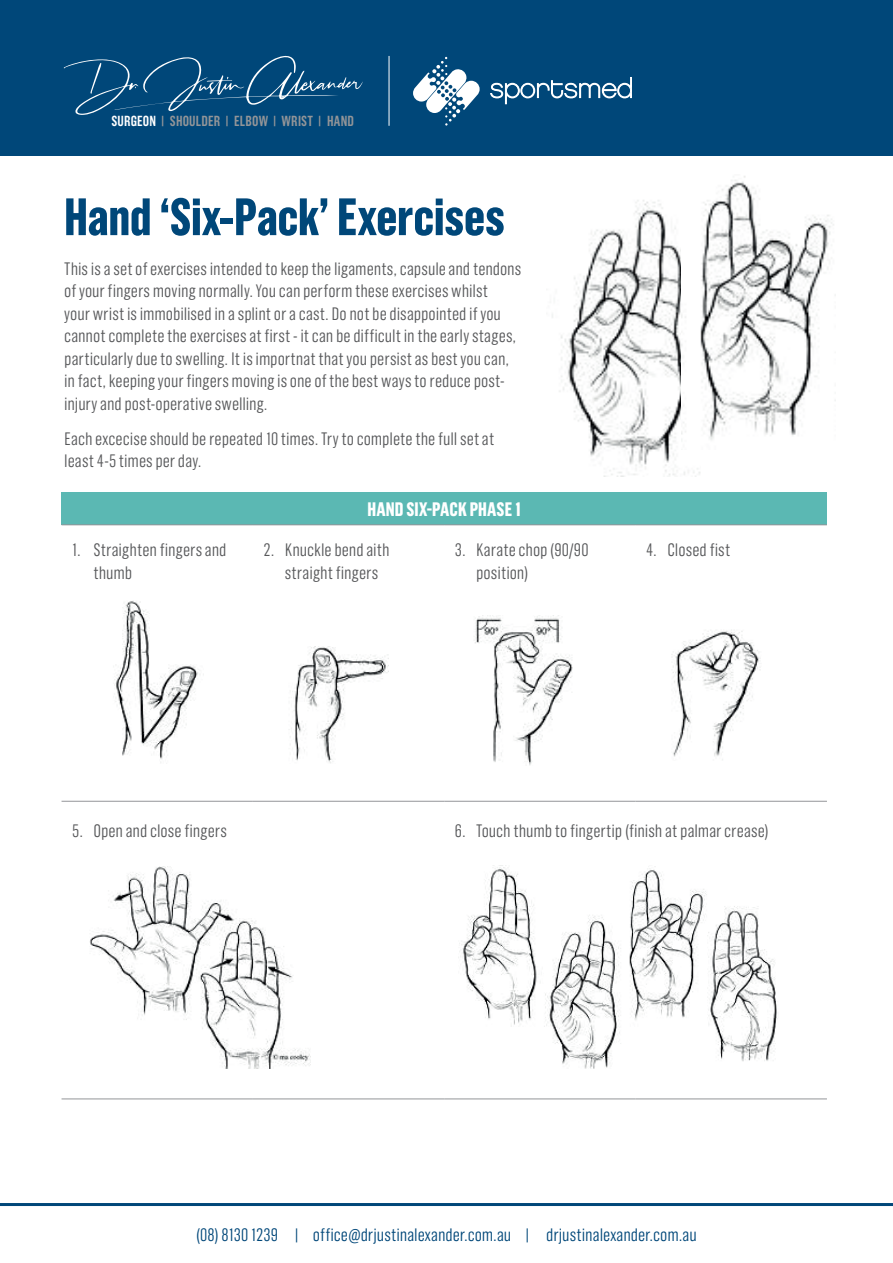
<style>
.page{position:relative;width:893px;height:1263px;background:#fff}
.page>*{position:absolute;margin:0;border:0;box-sizing:border-box;transform-origin:0 0}
.t1{font:700 52.5px "Grotzec Cond";letter-spacing:-.005em;color:#004779}
.Table_of_Content{font:700 19.5px "Grotzec Cond";color:#fff}
.Body_Text{font:300 18px/22.5px "Grotzec Cond";color:#57585a}
.t2{font:300 18px "Grotzec Cond";color:#004779}
.t3{font:600 14.55px "Grotzec Cond";letter-spacing:.01em;color:#939598}
.s1{color:#fff}
</style>
<div class="page">
<div style="left:62px;top:492px;width:765px;height:33px;background:#5bb8b3"></div>
<hr style="left:62px;top:525px;width:191px;height:1px;background:#939598">
<hr style="left:253px;top:525px;width:191px;height:1px;background:#939598">
<hr style="left:444px;top:525px;width:192px;height:1px;background:#939598">
<hr style="left:636px;top:525px;width:191px;height:1px;background:#939598">
<hr style="left:62px;top:801px;width:191px;height:1px;background:#939598">
<hr style="left:253px;top:801px;width:191px;height:1px;background:#939598">
<hr style="left:444px;top:801px;width:192px;height:1px;background:#939598">
<hr style="left:636px;top:801px;width:191px;height:1px;background:#939598">
<hr style="left:62px;top:1099px;width:191px;height:1px;background:#939598">
<hr style="left:253px;top:1099px;width:191px;height:1px;background:#939598">
<hr style="left:444px;top:1099px;width:192px;height:1px;background:#939598">
<hr style="left:636px;top:1099px;width:191px;height:1px;background:#939598">
<img style="left:114px;top:601px;width:84px;height:162px">
<img style="left:290px;top:646px;width:99px;height:117px">
<img style="left:475px;top:615px;width:98px;height:150px">
<img style="left:671px;top:629px;width:90px;height:131px">
<img style="left:89px;top:866px;width:221px;height:202px">
<img style="left:458px;top:866px;width:320px;height:202px">
<img style="left:552px;top:200px;width:148px;height:276px">
<img style="left:681px;top:176px;width:153px;height:274px">
<hr style="left:0;top:1203px;width:893px;height:3px;background:#004779">
<div style="left:0;top:0;width:893px;height:155px;background:#004779"></div>
<svg style="left:64px;top:56px;width:299px;height:59px"></svg>
<hr style="left:389px;top:56px;width:1px;height:70px;background:#fff">
<svg style="left:413px;top:57px;width:67px;height:69px"></svg>
<svg style="left:490px;top:77px;width:142px;height:27px"></svg>
<p class="t3" style="left:111px;top:112px;width:244px"><span class="s1">SURGEON</span> | SHOULDER | ELBOW | WRIST | HAND</p>
<h1 class="t1" style="left:64px;top:186px;width:442px">Hand ‘Six-Pack’ Exercises</h1>
<p class="Body_Text" style="left:64px;top:257px;width:459px">This is a set of exercises intended to keep the ligaments, capsule and tendons of your fingers moving normally. You can perform these exercises whilst<br>your wrist is immobilised in a splint or a cast. Do not be disappointed if you cannot complete the exercises at first - it can be difficult in the early stages, particularly due to swelling. It is importnat that you persist as best you can, in fact, keeping your fingers moving is one of the best ways to reduce post&shy;injury and post-operative swelling.</p>
<p class="Body_Text" style="left:64px;top:427px;width:432px">Each excecise should be repeated 10 times. Try to complete the full set at least 4-5 times per day.</p>
<p class="Table_of_Content" style="left:367px;top:498px;width:155px">HAND SIX-PACK PHASE 1</p>
<p class="Body_Text" style="left:93px;top:538px;width:135px;text-indent:-21px">1. Straighten fingers and thumb</p>
<p class="Body_Text" style="left:264px;top:538px;width:128px;text-align:center">2. Knuckle bend aith straight fingers</p>
<p class="Body_Text" style="left:476px;top:538px;width:114px;text-indent:-21px">3. Karate chop (90/90 position)</p>
<p class="Body_Text" style="left:646px;top:538px;width:86px">4. Closed fist</p>
<p class="Body_Text" style="left:72px;top:819px;width:156px">5. Open and close fingers</p>
<p class="Body_Text" style="left:455px;top:819px;width:315px">6. Touch thumb to fingertip (finish at palmar crease)</p>
<p class="t2" style="left:196px;top:1224px;width:502px">(08) 8130 1239 | office@drjustinalexander.com.au | drjustinalexander.com.au</p>
</div>
